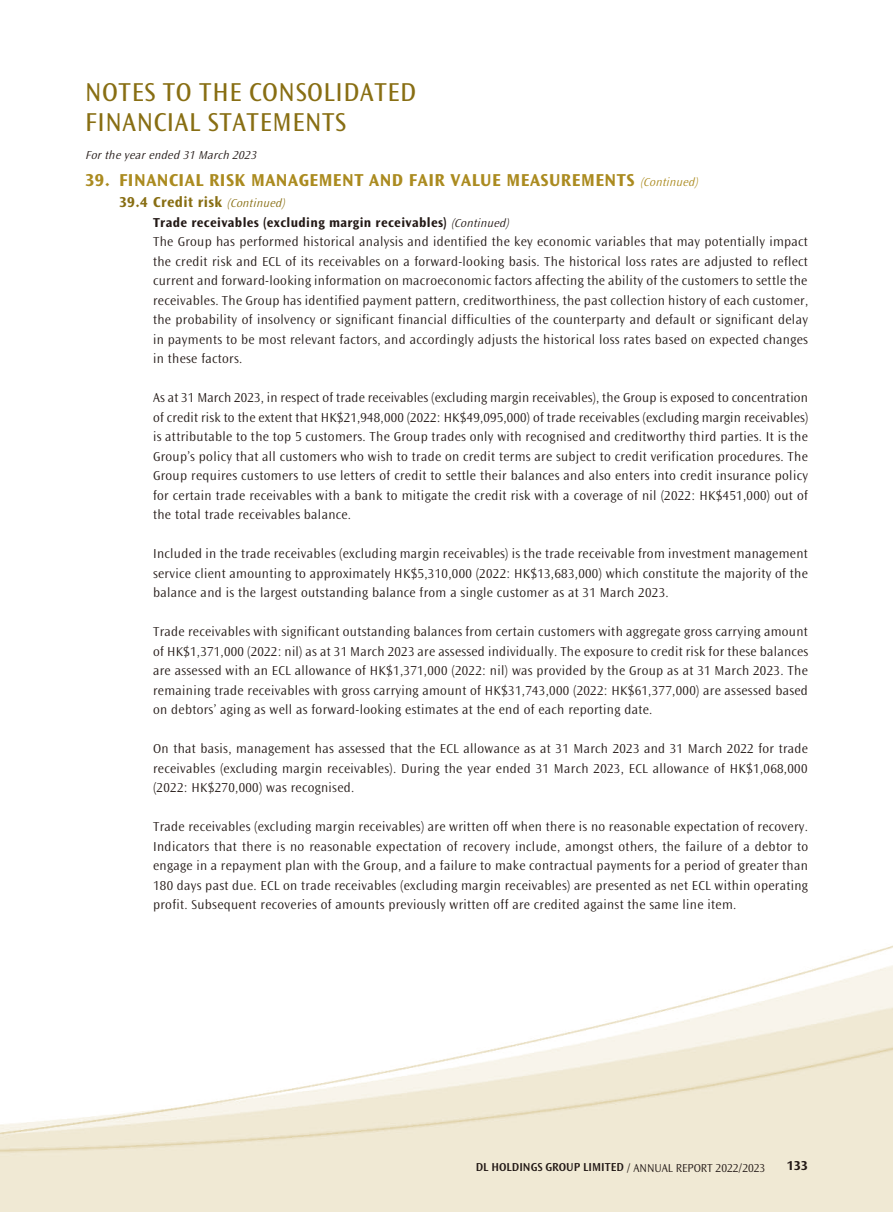
<style>
.page{position:relative;width:893px;height:1212px;background:#fff}
.page>*{position:absolute;margin:0;border:0;box-sizing:border-box;transform-origin:0 0}
.t1{font:27px/30px "Ocean Sans Std";letter-spacing:.025em;color:#886e13;scale:.96 1}
.t2{font:700 18px "Ocean Sans Std";letter-spacing:.025em;color:#ab8b20}
.t3{font:700 15px "Ocean Sans Std";letter-spacing:.025em;color:#886e13}
.t4{font:300 13.5px/19.5px "Ocean Sans Std";letter-spacing:.025em;color:#231916;text-align:justify}
.t5{font:700 13.5px "Ocean Sans Std";color:#231916}
.t6{font:600 12px "Ocean Sans Std";color:#231916}
.t7{font:italic 300 12px "Ocean Sans Std";color:#231916}
.s1{font-weight:300;font-style:italic;font-size:12px}
.s2{font-weight:700}
.s3{font-style:italic;font-size:12px}
.s4{font-weight:300}
</style>
<div class="page">
<img style="left:0;top:945px;width:893px;height:267px">
<h1 class="t1" style="left:85px;top:78px;width:346px">NOTES TO THE CONSOLIDATED<br>FINANCIAL STATEMENTS</h1>
<p class="t7" style="left:85px;top:148px;width:176px">Forthe yearended 31 March 2023</p>
<h2 class="t2" style="left:85px;top:170px;width:617px">39. FINANCIAL RISK MANAGEMENT AND FAIR VALUE MEASUREMENTS <span class="s1">(Continued)</span></h2>
<p class="t3" style="left:119px;top:194px;width:170px">39.4 Credit risk <span class="s1">(Continued)</span></p>
<p class="t4" style="left:153px;top:213px;width:657px;text-align:left"><span class="s2">Trade receivables (excluding margin receivables)</span> <span class="s3">(Continued)<br></span>The Group has performed historical analysis and identified the key economic variables that may potentially impact the credit risk and ECL of its receivables on a forward-looking basis. The historical loss rates are adjusted to reflect current and forward-looking information on macroeconomic factors affecting the ability of the customers to settle the receivables. The Group has identified payment pattern, creditworthiness, the past collection history of each customer, the probability of insolvency or significant financial difficulties of the counterparty and default or significant delay in payments to be most relevant factors, and accordingly adjusts the historical loss rates based on expected changes in these factors.</p>
<p class="t4" style="left:153px;top:388px;width:657px">As at 31 March 2023, in respect of trade receivables (excluding margin receivables), the Group is exposed to concentration of credit risk to the extent that HK$21,948,000 (2022: HK$49,095,000) of trade receivables (excluding margin receivables) is attributable to the top 5 customers. The Group trades only with recognised and creditworthy third parties. It is the Group’s policy that all customers who wish to trade on credit terms are subject to credit verification procedures. The Group requires customers to use letters of credit to settle their balances and also enters into credit insurance policy for certain trade receivables with a bank to mitigate the credit risk with a coverage of nil (2022: HK$451,000) out of the total trade receivables balance.</p>
<p class="t4" style="left:153px;top:544px;width:656px">Included in the trade receivables (excluding margin receivables) is the trade receivable from investment management service client amounting to approximately HK$5,310,000 (2022: HK$13,683,000) which constitute the majority of the balance and is the largest outstanding balance from a single customer as at 31 March 2023.</p>
<p class="t4" style="left:153px;top:622px;width:657px">Trade receivables with significant outstanding balances from certain customers with aggregate gross carrying amount of HK$1,371,000 (2022: nil) as at 31 March 2023 are assessed individually. The exposure to credit risk for these balances are assessed with an ECL allowance of HK$1,371,000 (2022: nil) was provided by the Group as at 31 March 2023. The remaining trade receivables with gross carrying amount of HK$31,743,000 (2022: HK$61,377,000) are assessed based on debtors’ aging as well as forward-looking estimates at the end of each reporting date.</p>
<p class="t4" style="left:153px;top:739px;width:656px">On that basis, management has assessed that the ECL allowance as at 31 March 2023 and 31 March 2022 for trade receivables (excluding margin receivables). During the year ended 31 March 2023, ECL allowance of HK$1,068,000 (2022: HK$270,000) was recognised.</p>
<p class="t4" style="left:153px;top:817px;width:657px">Trade receivables (excluding margin receivables) are written off when there is no reasonable expectation of recovery.<br>Indicators that there is no reasonable expectation of recovery include, amongst others, the failure of a debtor to engage in a repayment plan with the Group, and a failure to make contractual payments for a period of greater than 180 days past due. ECL on trade receivables (excluding margin receivables) are presented as net ECL within operating profit. Subsequent recoveries of amounts previously written off are credited against the same line item.</p>
<p class="t6" style="left:476px;top:1160px;width:291px">DL HOLDINGS GROUP LIMITED <span class="s4">/ ANNUAL REPORT 2022/2023</span></p>
<p class="t5" style="left:787px;top:1158px;width:23px">133</p>
</div>
